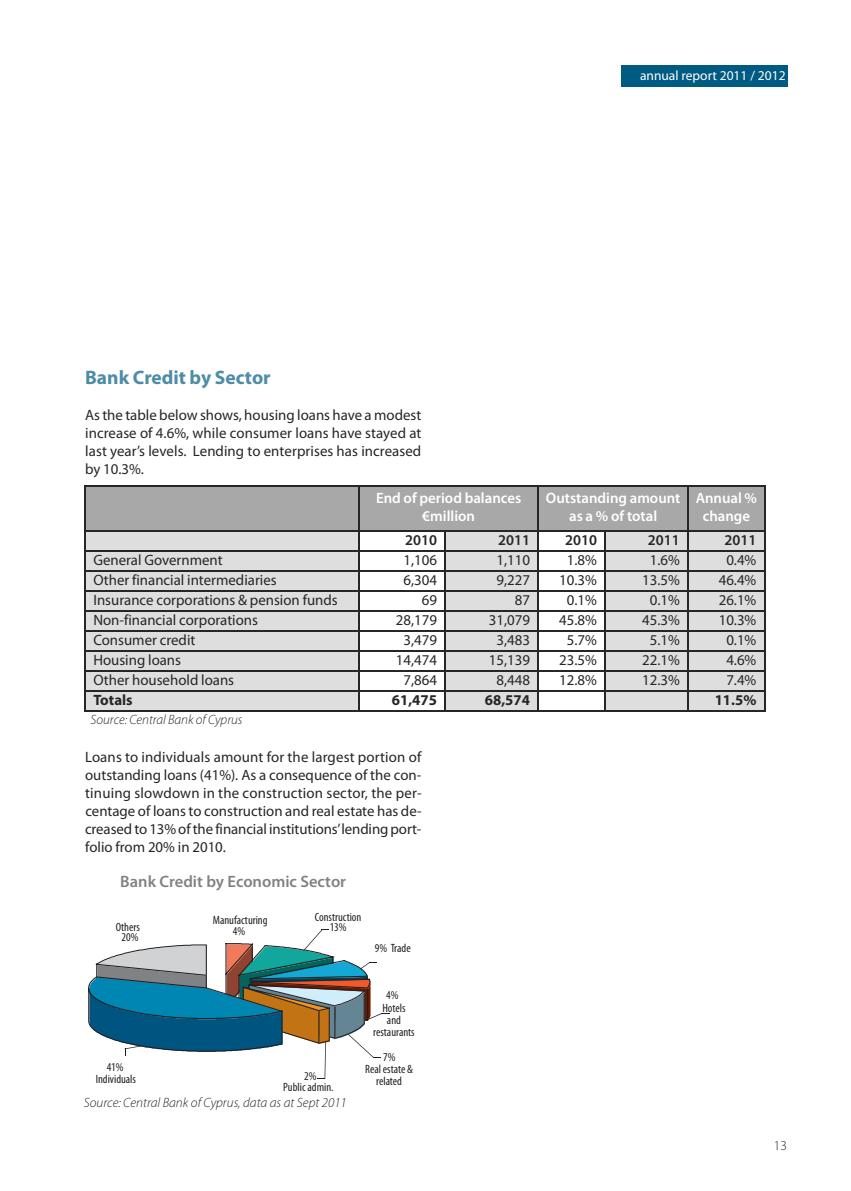
<style>
.page{position:relative;width:851px;height:1191px;background:#fff}
.page>*{position:absolute;margin:0;border:0;box-sizing:border-box;transform-origin:0 0}
.t1{font:700 19.5px "Myriad Pro";color:#4d8ca8}
.t2{font:600 16.5px "Myriad Pro";color:#808285}
.t3{font:15px/18px "Myriad Pro";color:#272627;text-align:justify}
.t4{font:600 15px/18px "Myriad Pro";color:#fff;text-align:center}
.t5{font:700 15px "Myriad Pro";color:#272627}
.t6{font:600 15px "Myriad Pro";color:#272627}
.t7{font:italic 300 13.5px "Myriad Pro";color:#272627}
.t8{font:13.5px "Myriad Pro";color:#fff}
.t9{font:300 13.5px "Myriad Pro";color:#272627}
.t10{font:condensed 12px/12px "Myriad Pro";color:#231f20;text-align:center}
</style>
<div class="page">
<div style="left:84px;top:485px;width:275px;height:46px;background:#a9a8a9"></div>
<div style="left:359px;top:485px;width:179px;height:46px;background:#a9a8a9"></div>
<div style="left:538px;top:485px;width:150px;height:46px;background:#a9a8a9"></div>
<div style="left:688px;top:485px;width:77px;height:46px;background:#a9a8a9"></div>
<div style="left:84px;top:531px;width:275px;height:20px;background:#dfdedf"></div>
<div style="left:445px;top:531px;width:93px;height:20px;background:#dfdedf"></div>
<div style="left:605px;top:531px;width:83px;height:20px;background:#dfdedf"></div>
<div style="left:688px;top:531px;width:77px;height:20px;background:#dfdedf"></div>
<div style="left:84px;top:551px;width:275px;height:20px;background:#dfdedf"></div>
<div style="left:445px;top:551px;width:93px;height:20px;background:#dfdedf"></div>
<div style="left:605px;top:551px;width:83px;height:20px;background:#dfdedf"></div>
<div style="left:688px;top:551px;width:77px;height:20px;background:#dfdedf"></div>
<div style="left:84px;top:571px;width:275px;height:20px;background:#dfdedf"></div>
<div style="left:445px;top:571px;width:93px;height:20px;background:#dfdedf"></div>
<div style="left:605px;top:571px;width:83px;height:20px;background:#dfdedf"></div>
<div style="left:688px;top:571px;width:77px;height:20px;background:#dfdedf"></div>
<div style="left:84px;top:591px;width:275px;height:20px;background:#dfdedf"></div>
<div style="left:445px;top:591px;width:93px;height:20px;background:#dfdedf"></div>
<div style="left:605px;top:591px;width:83px;height:20px;background:#dfdedf"></div>
<div style="left:688px;top:591px;width:77px;height:20px;background:#dfdedf"></div>
<div style="left:84px;top:611px;width:275px;height:20px;background:#dfdedf"></div>
<div style="left:445px;top:611px;width:93px;height:20px;background:#dfdedf"></div>
<div style="left:605px;top:611px;width:83px;height:20px;background:#dfdedf"></div>
<div style="left:688px;top:611px;width:77px;height:20px;background:#dfdedf"></div>
<div style="left:84px;top:631px;width:275px;height:20px;background:#dfdedf"></div>
<div style="left:445px;top:631px;width:93px;height:20px;background:#dfdedf"></div>
<div style="left:605px;top:631px;width:83px;height:20px;background:#dfdedf"></div>
<div style="left:688px;top:631px;width:77px;height:20px;background:#dfdedf"></div>
<div style="left:84px;top:651px;width:275px;height:20px;background:#dfdedf"></div>
<div style="left:445px;top:651px;width:93px;height:20px;background:#dfdedf"></div>
<div style="left:605px;top:651px;width:83px;height:20px;background:#dfdedf"></div>
<div style="left:688px;top:651px;width:77px;height:20px;background:#dfdedf"></div>
<div style="left:84px;top:671px;width:275px;height:20px;background:#dfdedf"></div>
<div style="left:445px;top:671px;width:93px;height:20px;background:#dfdedf"></div>
<div style="left:605px;top:671px;width:83px;height:20px;background:#dfdedf"></div>
<div style="left:688px;top:671px;width:77px;height:20px;background:#dfdedf"></div>
<div style="left:84px;top:691px;width:275px;height:21px;background:#dfdedf"></div>
<div style="left:445px;top:691px;width:93px;height:21px;background:#dfdedf"></div>
<div style="left:605px;top:691px;width:83px;height:21px;background:#dfdedf"></div>
<div style="left:688px;top:691px;width:77px;height:21px;background:#dfdedf"></div>
<hr style="left:84px;top:485px;width:2px;height:227px;background:#272627">
<hr style="left:358px;top:485px;width:2px;height:227px;background:#272627">
<hr style="left:444px;top:530px;width:2px;height:182px;background:#272627">
<hr style="left:537px;top:485px;width:2px;height:227px;background:#272627">
<hr style="left:604px;top:530px;width:2px;height:182px;background:#272627">
<hr style="left:687px;top:485px;width:1px;height:227px;background:#272627">
<hr style="left:763px;top:485px;width:2px;height:227px;background:#272627">
<hr style="left:84px;top:485px;width:681px;height:2px;background:#272627">
<hr style="left:84px;top:530px;width:681px;height:2px;background:#272627">
<hr style="left:84px;top:550px;width:681px;height:2px;background:#272627">
<hr style="left:84px;top:570px;width:681px;height:2px;background:#272627">
<hr style="left:84px;top:590px;width:681px;height:2px;background:#272627">
<hr style="left:84px;top:610px;width:681px;height:2px;background:#272627">
<hr style="left:84px;top:630px;width:681px;height:2px;background:#272627">
<hr style="left:84px;top:650px;width:681px;height:2px;background:#272627">
<hr style="left:84px;top:670px;width:681px;height:2px;background:#272627">
<hr style="left:84px;top:690px;width:681px;height:2px;background:#272627">
<hr style="left:84px;top:710px;width:681px;height:2px;background:#272627">
<div style="left:621px;top:66px;width:166px;height:21px;background:#005b83"></div>
<svg style="left:88px;top:929px;width:301px;height:150px"></svg>
<h1 class="t1" style="left:85px;top:369px;width:187px">Bank Credit by Sector</h1>
<p class="t3" style="left:85px;top:407px;width:338px">As the table below shows, housing loans have a modest increase of 4.6%, while consumer loans have stayed at last year’s levels. Lending to enterprises has increased by 10.3%.</p>
<p class="t8" style="left:640px;top:71px;width:147px">annual report 2011 / 2012</p>
<p class="t4" style="left:376px;top:490px;width:147px">End of period balances €million</p>
<p class="t4" style="left:546px;top:490px;width:136px">Outstanding amount as a % of total</p>
<p class="t4" style="left:695px;top:490px;width:63px">Annual % change</p>
<p class="t6" style="left:405px;top:534px;width:33px">2010</p>
<p class="t6" style="left:498px;top:534px;width:33px">2011</p>
<p class="t6" style="left:565px;top:534px;width:33px">2010</p>
<p class="t6" style="left:648px;top:534px;width:33px">2011</p>
<p class="t6" style="left:724px;top:534px;width:33px">2011</p>
<p class="t3" style="left:93px;top:552px;width:131px">General Government</p>
<p class="t3" style="left:403px;top:552px;width:35px">1,106</p>
<p class="t3" style="left:496px;top:552px;width:35px">1,110</p>
<p class="t3" style="left:567px;top:552px;width:32px">1.8%</p>
<p class="t3" style="left:649px;top:552px;width:32px">1.6%</p>
<p class="t3" style="left:726px;top:552px;width:32px">0.4%</p>
<p class="t3" style="left:93px;top:572px;width:185px">Other financial intermediaries</p>
<p class="t3" style="left:403px;top:572px;width:35px">6,304</p>
<p class="t3" style="left:496px;top:572px;width:35px">9,227</p>
<p class="t3" style="left:559px;top:572px;width:39px">10.3%</p>
<p class="t3" style="left:642px;top:572px;width:39px">13.5%</p>
<p class="t3" style="left:718px;top:572px;width:39px">46.4%</p>
<p class="t3" style="left:93px;top:592px;width:246px">Insurance corporations &amp; pension funds</p>
<p class="t3" style="left:421px;top:592px;width:17px">69</p>
<p class="t3" style="left:514px;top:592px;width:17px">87</p>
<p class="t3" style="left:567px;top:592px;width:32px">0.1%</p>
<p class="t3" style="left:649px;top:592px;width:32px">0.1%</p>
<p class="t3" style="left:718px;top:592px;width:39px">26.1%</p>
<p class="t3" style="left:93px;top:612px;width:166px">Non-financial corporations</p>
<p class="t3" style="left:396px;top:612px;width:43px">28,179</p>
<p class="t3" style="left:488px;top:612px;width:43px">31,079</p>
<p class="t3" style="left:559px;top:612px;width:39px">45.8%</p>
<p class="t3" style="left:642px;top:612px;width:39px">45.3%</p>
<p class="t3" style="left:718px;top:612px;width:39px">10.3%</p>
<p class="t3" style="left:93px;top:632px;width:103px">Consumer credit</p>
<p class="t3" style="left:403px;top:632px;width:35px">3,479</p>
<p class="t3" style="left:496px;top:632px;width:35px">3,483</p>
<p class="t3" style="left:567px;top:632px;width:32px">5.7%</p>
<p class="t3" style="left:649px;top:632px;width:32px">5.1%</p>
<p class="t3" style="left:726px;top:632px;width:32px">0.1%</p>
<p class="t3" style="left:93px;top:652px;width:89px">Housing loans</p>
<p class="t3" style="left:396px;top:652px;width:43px">14,474</p>
<p class="t3" style="left:488px;top:652px;width:43px">15,139</p>
<p class="t3" style="left:559px;top:652px;width:39px">23.5%</p>
<p class="t3" style="left:642px;top:652px;width:39px">22.1%</p>
<p class="t3" style="left:726px;top:652px;width:32px">4.6%</p>
<p class="t3" style="left:93px;top:672px;width:142px">Other household loans</p>
<p class="t3" style="left:403px;top:672px;width:35px">7,864</p>
<p class="t3" style="left:496px;top:672px;width:35px">8,448</p>
<p class="t3" style="left:559px;top:672px;width:39px">12.8%</p>
<p class="t3" style="left:642px;top:672px;width:39px">12.3%</p>
<p class="t3" style="left:726px;top:672px;width:32px">7.4%</p>
<p class="t5" style="left:93px;top:694px;width:41px">Totals</p>
<p class="t5" style="left:392px;top:694px;width:47px">61,475</p>
<p class="t5" style="left:485px;top:694px;width:47px">68,574</p>
<p class="t5" style="left:714px;top:694px;width:43px">11.5%</p>
<p class="t7" style="left:90px;top:714px;width:153px">Source: Central Bank of Cyprus</p>
<p class="t3" style="left:85px;top:749px;width:338px">Loans to individuals amount for the largest portion of outstanding loans (41%). As a consequence of the con&shy;tinuing slowdown in the construction sector, the per&shy;centage of loans to construction and real estate has de&shy;creased to 13% of the financial institutions’lending port&shy;folio from 20% in 2010.</p>
<p class="t2" style="left:120px;top:875px;width:227px">Bank Credit by Economic Sector</p>
<p class="t10" style="left:233px;top:925px;width:14px">4%</p>
<p class="t10" style="left:121px;top:932px;width:18px">20%</p>
<p class="t10" style="left:315px;top:912px;width:48px">Construction</p>
<p class="t10" style="left:213px;top:915px;width:56px">Manufacturing</p>
<p class="t10" style="left:116px;top:921px;width:26px">Others</p>
<p class="t10" style="left:329px;top:922px;width:18px">13%</p>
<p class="t10" style="left:374px;top:943px;width:37px">9% Trade</p>
<p class="t10" style="left:386px;top:990px;width:14px">4%</p>
<p class="t10" style="left:373px;top:1003px;width:43px">Hotels<br>and restaurants</p>
<p class="t10" style="left:383px;top:1051px;width:14px">7%</p>
<p class="t10" style="left:107px;top:1062px;width:18px">41%</p>
<p class="t7" style="left:84px;top:1097px;width:264px">Source: Central Bank of Cyprus, data as at Sept 2011</p>
<p class="t10" style="left:304px;top:1071px;width:14px">2%</p>
<p class="t10" style="left:96px;top:1073px;width:42px">Individuals</p>
<p class="t10" style="left:283px;top:1082px;width:52px">Public admin.</p>
<p class="t10" style="left:365px;top:1064px;width:50px">Real estate &amp; related</p>
<p class="t9" style="left:773px;top:1140px;width:15px">13</p>
</div>
